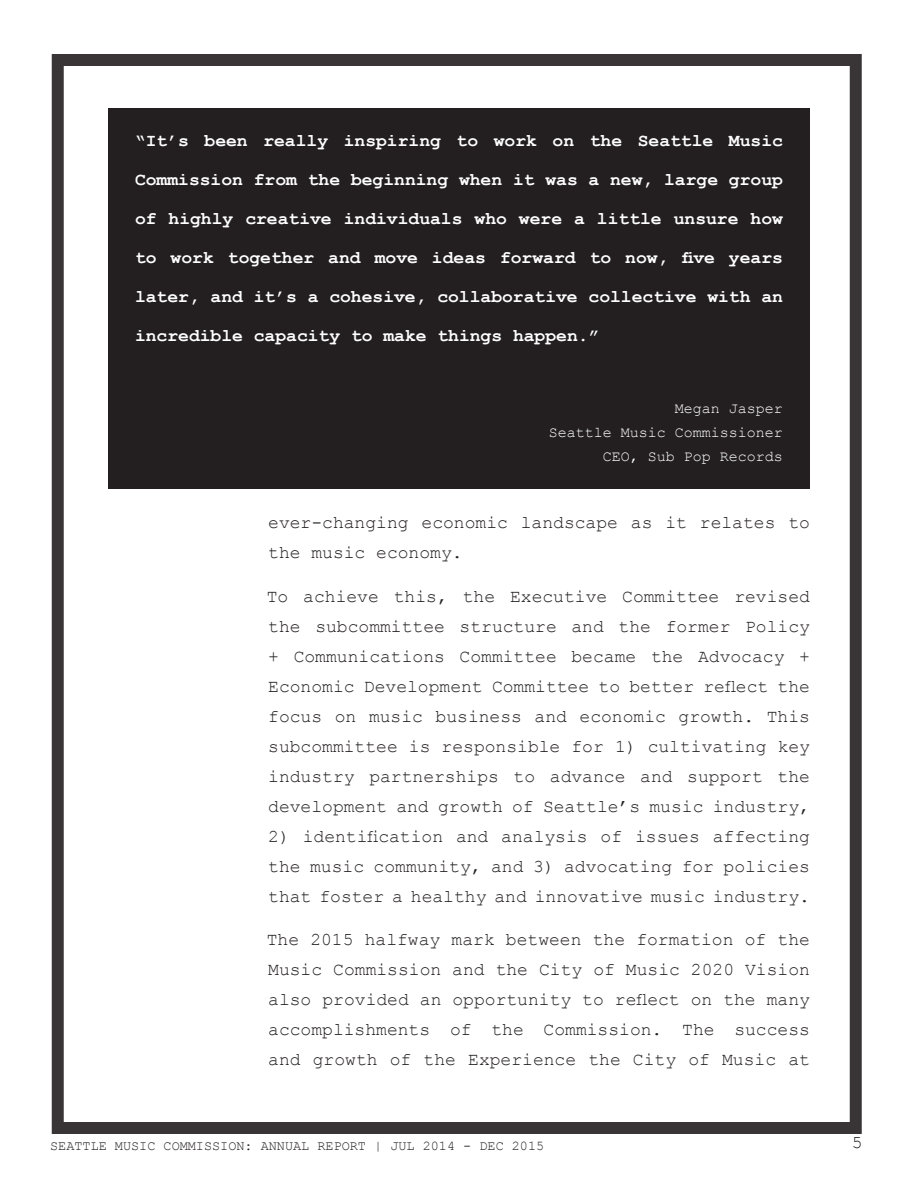
<style>
.page{position:relative;width:918px;height:1188px;background:#fff}
.page>*{position:absolute;margin:0;border:0;box-sizing:border-box;transform-origin:0 0}
.Body{font:18px/30px "Courier New";color:#231f20;text-align:justify}
.Pull_Quote{font:700 18px/39px "Courier New";color:#fff;text-align:justify}
.Quote_Attribution{font:15px/24px "Courier New";color:#fff;text-align:right}
.t1{font:13.5px "Courier New";color:#231f20}
</style>
<div class="page">
<div style="left:52px;top:54px;width:810px;height:1080px;border:12px solid #231f20"></div>
<div style="left:108px;top:108px;width:702px;height:380px;background:#231f20"></div>
<p class="Pull_Quote" style="left:135px;top:121px;width:649px">“It’s been really inspiring to work on the Seattle Music Commission from the beginning when it was a new, large group of highly creative individuals who were a little unsure how to work together and move ideas forward to now, five years later, and it’s a cohesive, collaborative collective with an incredible capacity to make things happen.”</p>
<p class="Quote_Attribution" style="left:549px;top:396px;width:236px">Megan Jasper<br>Seattle Music Commissioner<br>CEO, Sub Pop Records</p>
<p class="Body" style="left:268px;top:507px;width:543px">ever-changing economic landscape as it relates to the music economy.</p>
<p class="Body" style="left:267px;top:581px;width:545px">To achieve this, the Executive Committee revised the subcommittee structure and the former Policy + Communications Committee became the Advocacy + Economic Development Committee to better reflect the focus on music business and economic growth. This subcommittee is responsible for 1) cultivating key industry partnerships to advance and support the development and growth of Seattle’s music industry,</p>
<p class="Body" style="left:268px;top:821px;width:543px">2) identification and analysis of issues affecting the music community, and 3) advocating for policies that foster a healthy and innovative music industry.</p>
<p class="Body" style="left:267px;top:924px;width:545px">The 2015 halfway mark between the formation of the Music Commission and the City of Music 2020 Vision also provided an opportunity to reflect on the many accomplishments of the Commission. The success and growth of the Experience the City of Music at</p>
<p class="t1" style="left:50px;top:1137px;width:496px">SEATTLE MUSIC COMMISSION: ANNUAL REPORT | JUL 2014 - DEC 2015</p>
<p class="Body" style="left:852px;top:1127px;width:12px">5</p>
</div>
